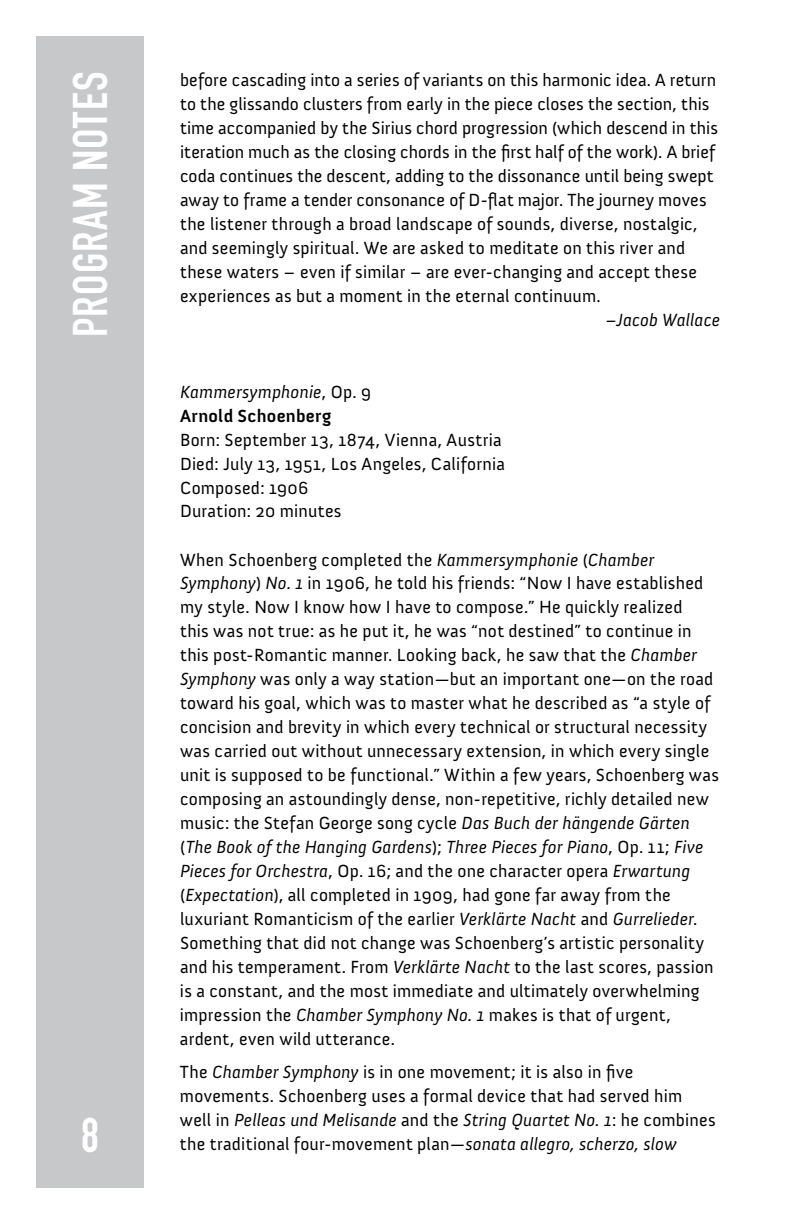
<style>
.page{position:relative;width:792px;height:1224px;background:#fff}
.page>*{position:absolute;margin:0;border:0;box-sizing:border-box;transform-origin:0 0}
.t1{font:700 48px "DIN Condensed";letter-spacing:.025em;color:#fff}
.t2{font:18px/24px "Anivers";letter-spacing:.015em;color:#000}
.t3{font:700 18px/24px "Anivers";letter-spacing:.015em;color:#000}
.t4{font:italic 18px "Anivers";letter-spacing:.01em;color:#000}
.s1{font-weight:400;font-style:italic}
.s2{font-weight:400}
.s3{font-style:italic}
</style>
<div class="page">
<div style="left:36px;top:36px;width:108px;height:1152px;background:#c7c8ca"></div>
<h1 class="t1" style="left:58px;top:337px;width:267px;rotate:-90deg">PROGRAM NOTES</h1>
<h1 class="t1" style="left:81px;top:1103px;width:19px">8</h1>
<p class="t2" style="left:180px;top:68px;width:539px">before cascading into a series of variants on this harmonic idea. A return to the glissando clusters from early in the piece closes the section, this time accompanied by the Sirius chord progression (which descend in this iteration much as the closing chords in the first half of the work). A brief coda continues the descent, adding to the dissonance until being swept away to frame a tender consonance of D-flat major. The journey moves the listener through a broad landscape of sounds, diverse, nostalgic, and seemingly spiritual. We are asked to meditate on this river and these waters – even if similar – are ever-changing and accept these experiences as but a moment in the eternal continuum.</p>
<p class="t4" style="left:606px;top:310px;width:116px">–Jacob Wallace</p>
<p class="t3" style="left:180px;top:380px;width:193px"><span class="s1">Kammersymphonie</span><span class="s2">, Op. 9<br></span>Arnold Schoenberg</p>
<p class="t2" style="left:180px;top:428px;width:327px">Born: September 13, 1874, Vienna, Austria<br>Died: July 13, 1951, Los Angeles, California<br>Composed: 1906<br>Duration: 20 minutes</p>
<p class="t2" style="left:180px;top:548px;width:541px">When Schoenberg completed the <span class="s3">Kammersymphonie</span> (<span class="s3">Chamber Symphony</span>) <span class="s3">No. 1</span> in 1906, he told his friends: “Now I have established my style. Now I know how I have to compose.” He quickly realized<br>this was not true: as he put it, he was “not destined” to continue in this post-Romantic manner. Looking back, he saw that the <span class="s3">Chamber Symphony</span> was only a way station—but an important one—on the road toward his goal, which was to master what he described as “a style of concision and brevity in which every technical or structural necessity was carried out without unnecessary extension, in which every single unit is supposed to be functional.” Within a few years, Schoenberg was composing an astoundingly dense, non-repetitive, richly detailed new music: the Stefan George song cycle <span class="s3">Das Buch der hängende Gärten </span>(<span class="s3">The Book of the Hanging Gardens</span>); <span class="s3">Three Pieces for Piano</span>, Op. 11; <span class="s3">Five Pieces for Orchestra</span>, Op. 16; and the one character opera <span class="s3">Erwartung </span>(<span class="s3">Expectation</span>), all completed in 1909, had gone far away from the luxuriant Romanticism of the earlier <span class="s3">Verklärte Nacht</span> and <span class="s3">Gurrelieder</span>.<br>Something that did not change was Schoenberg’s artistic personality and his temperament. From <span class="s3">Verklärte Nacht</span> to the last scores, passion is a constant, and the most immediate and ultimately overwhelming impression the <span class="s3">Chamber Symphony No. 1</span> makes is that of urgent, ardent, even wild utterance.</p>
<p class="t2" style="left:180px;top:1061px;width:537px">The <span class="s3">Chamber Symphony</span> is in one movement; it is also in five movements. Schoenberg uses a formal device that had served him well in <span class="s3">Pelleas und Melisande</span> and the <span class="s3">String Quartet No. 1</span>: he combines the traditional four-movement plan—<span class="s3">sonata allegro, scherzo, slow</span></p>
</div>
